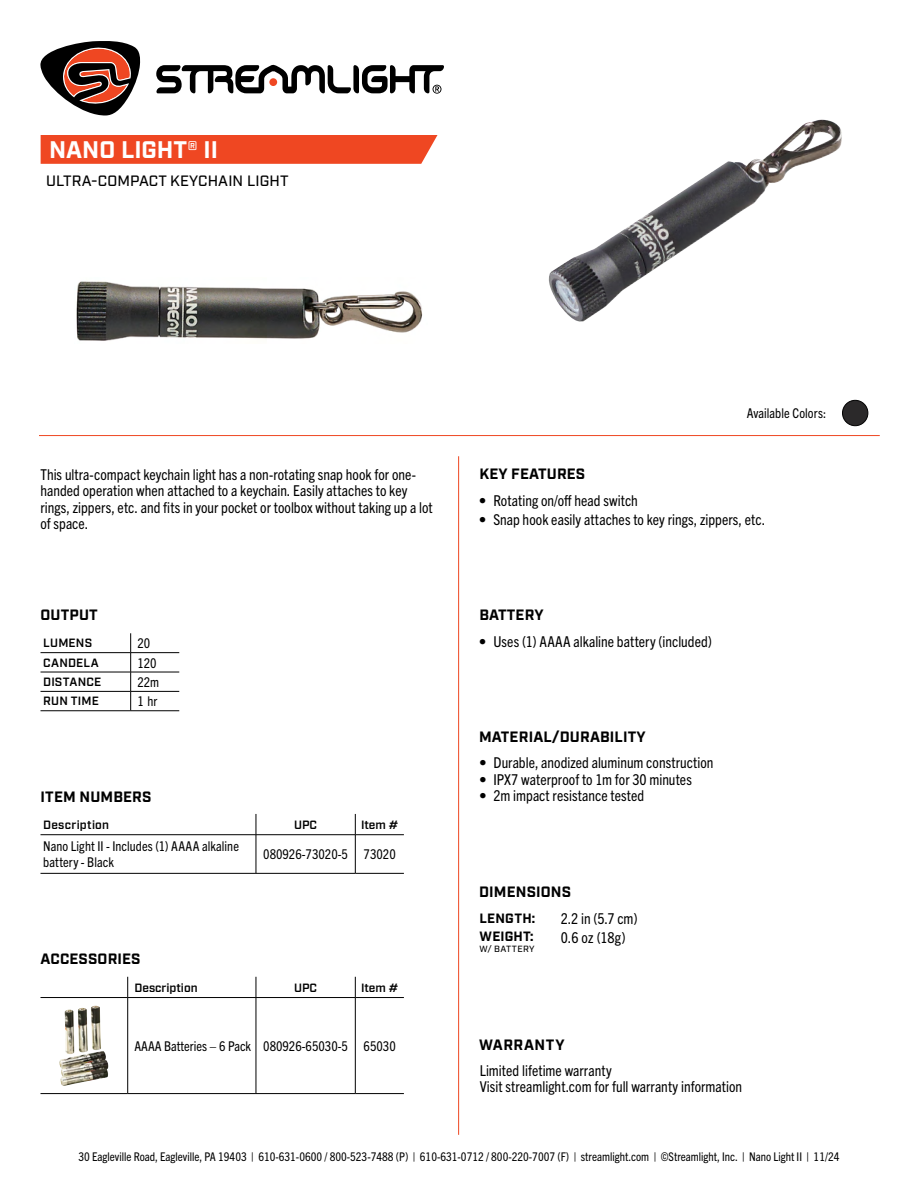
<style>
.page{position:relative;width:918px;height:1188px;background:#fff}
.page>*{position:absolute;margin:0;border:0;box-sizing:border-box;transform-origin:0 0}
.t1{font:700 24px "Industry";color:#fff}
.SL23_Flashlight_description{font:condensed 15px/16.5px "Trade Gothic Next LT Pro";letter-spacing:.005em;color:#000}
.t2{font:700 15px "Industry";letter-spacing:.01em;color:#000}
.t3{font:500 15px "Industry";letter-spacing:.01em;color:#000}
.New_Info_Sheet_Main_Font{font:condensed 15px "Trade Gothic Next LT Pro";color:#000}
.t4{font:700 15px "Industry";letter-spacing:.035em;color:#000}
.t5{font:condensed 13.5px/16.2px "Trade Gothic Next LT Pro";color:#000}
.t6{font:700 13.5px "Industry";letter-spacing:.015em;color:#000}
.t7{font:condensed 12px "Trade Gothic Next LT Pro";color:#000}
.t8{font:600 12px "Industry";letter-spacing:.01em;color:#000}
.t9{font:500 9px "Industry";letter-spacing:.045em;color:#000}
</style>
<div class="page">
<svg style="left:40px;top:41px;width:101px;height:75px"></svg>
<svg style="left:156px;top:64px;width:288px;height:30px"></svg>
<hr style="left:458px;top:456px;width:1px;height:679px;background:#ef4722">
<hr style="left:39px;top:435px;width:841px;height:1px;background:#ef4722">
<div style="left:41px;top:135px;width:397px;height:29px;background:#ef4722"></div>
<div style="left:843px;top:400px;width:25px;height:26px;background:#2b292a;border-radius:50%"></div>
<div style="left:842px;top:400px;width:26px;height:26px;border:1px solid #000;border-radius:50%"></div>
<hr style="left:41px;top:652px;width:90px;height:1px;background:#000">
<hr style="left:131px;top:652px;width:48px;height:1px;background:#000">
<hr style="left:41px;top:672px;width:90px;height:1px;background:#000">
<hr style="left:131px;top:672px;width:48px;height:1px;background:#000">
<hr style="left:41px;top:691px;width:90px;height:1px;background:#000">
<hr style="left:131px;top:691px;width:48px;height:1px;background:#000">
<svg style="left:130px;top:633px;width:1px;height:77px"></svg>
<hr style="left:41px;top:710px;width:90px;height:1px;background:#000">
<hr style="left:131px;top:710px;width:48px;height:1px;background:#000">
<svg style="left:256px;top:814px;width:1px;height:20px"></svg>
<svg style="left:355px;top:814px;width:1px;height:20px"></svg>
<hr style="left:40px;top:834px;width:216px;height:1px;background:#000">
<hr style="left:256px;top:834px;width:99px;height:1px;background:#000">
<hr style="left:256px;top:835px;width:1px;height:38px;background:#000">
<hr style="left:355px;top:834px;width:49px;height:1px;background:#000">
<hr style="left:355px;top:835px;width:1px;height:38px;background:#000">
<hr style="left:40px;top:873px;width:216px;height:1px;background:#000">
<hr style="left:256px;top:873px;width:99px;height:1px;background:#000">
<hr style="left:355px;top:873px;width:49px;height:1px;background:#000">
<img style="left:549px;top:120px;width:293px;height:202px">
<img style="left:76px;top:281px;width:347px;height:60px">
<svg style="left:127px;top:977px;width:1px;height:20px"></svg>
<svg style="left:256px;top:977px;width:1px;height:20px"></svg>
<svg style="left:355px;top:977px;width:1px;height:20px"></svg>
<hr style="left:40px;top:997px;width:88px;height:1px;background:#000">
<hr style="left:128px;top:997px;width:128px;height:1px;background:#000">
<hr style="left:127px;top:998px;width:1px;height:95px;background:#000">
<hr style="left:256px;top:997px;width:99px;height:1px;background:#000">
<hr style="left:256px;top:998px;width:1px;height:95px;background:#000">
<hr style="left:355px;top:997px;width:49px;height:1px;background:#000">
<hr style="left:355px;top:998px;width:1px;height:95px;background:#000">
<hr style="left:40px;top:1093px;width:88px;height:1px;background:#000">
<hr style="left:128px;top:1093px;width:128px;height:1px;background:#000">
<hr style="left:256px;top:1093px;width:99px;height:1px;background:#000">
<hr style="left:355px;top:1093px;width:49px;height:1px;background:#000">
<img style="left:59px;top:1006px;width:49px;height:80px">
<p class="t1" style="left:49px;top:135px;width:170px">NANO LIGHT® II</p>
<p class="t3" style="left:46px;top:172px;width:244px">ULTRA-COMPACT KEYCHAIN LIGHT</p>
<p class="t5" style="left:747px;top:404px;width:81px">Available Colors:</p>
<p class="SL23_Flashlight_description" style="left:40px;top:465px;width:394px">This ultra-compact keychain light has a non-rotating snap hook for one&shy;handed operation when attached to a keychain. Easily attaches to key rings, zippers, etc. and fits in your pocket or toolbox without taking up a lot of space.</p>
<p class="t2" style="left:479px;top:465px;width:107px">KEY FEATURES</p>
<p class="SL23_Flashlight_description" style="left:479px;top:491px;width:160px">• Rotating on/off head switch</p>
<p class="SL23_Flashlight_description" style="left:479px;top:510px;width:287px">• Snap hook easily attaches to key rings, zippers, etc.</p>
<p class="t2" style="left:41px;top:606px;width:59px">OUTPUT</p>
<p class="t8" style="left:43px;top:636px;width:50px">LUMENS</p>
<p class="t5" style="left:137px;top:634px;width:14px">20</p>
<p class="t8" style="left:43px;top:655px;width:57px">CANDELA</p>
<p class="t5" style="left:137px;top:654px;width:21px">120</p>
<p class="t8" style="left:43px;top:675px;width:60px">DISTANCE</p>
<p class="t5" style="left:137px;top:673px;width:23px">22m</p>
<p class="t8" style="left:43px;top:694px;width:57px">RUN TIME</p>
<p class="t5" style="left:137px;top:692px;width:22px">1 hr</p>
<p class="t2" style="left:41px;top:787px;width:112px">ITEM NUMBERS</p>
<p class="t8" style="left:43px;top:817px;width:67px">Description</p>
<p class="t8" style="left:294px;top:817px;width:25px">UPC</p>
<p class="t8" style="left:361px;top:817px;width:39px">Item #</p>
<p class="t5" style="left:43px;top:837px;width:197px">Nano Light II - Includes (1) AAAA alkaline battery - Black</p>
<p class="t5" style="left:263px;top:845px;width:86px">080926-73020-5</p>
<p class="t5" style="left:364px;top:845px;width:34px">73020</p>
<p class="t2" style="left:41px;top:950px;width:102px">ACCESSORIES</p>
<p class="t8" style="left:134px;top:980px;width:65px">Description</p>
<p class="t8" style="left:294px;top:980px;width:25px">UPC</p>
<p class="t8" style="left:361px;top:980px;width:39px">Item #</p>
<p class="t5" style="left:134px;top:1037px;width:118px">AAAA Batteries – 6 Pack</p>
<p class="t5" style="left:263px;top:1037px;width:86px">080926-65030-5</p>
<p class="t5" style="left:364px;top:1037px;width:34px">65030</p>
<p class="t2" style="left:479px;top:605px;width:66px">BATTERY</p>
<p class="SL23_Flashlight_description" style="left:479px;top:632px;width:234px">• Uses (1) AAAA alkaline battery (included)</p>
<p class="t2" style="left:479px;top:728px;width:168px">MATERIAL/DURABILITY</p>
<p class="SL23_Flashlight_description" style="left:479px;top:754px;width:235px">• Durable, anodized aluminum construction</p>
<p class="SL23_Flashlight_description" style="left:479px;top:770px;width:214px">• IPX7 waterproof to 1m for 30 minutes</p>
<p class="SL23_Flashlight_description" style="left:479px;top:787px;width:166px">• 2m impact resistance tested</p>
<p class="t2" style="left:479px;top:883px;width:94px">DIMENSIONS</p>
<p class="t6" style="left:479px;top:910px;width:57px">LENGTH:</p>
<p class="SL23_Flashlight_description" style="left:561px;top:910px;width:78px">2.2 in (5.7 cm)</p>
<p class="t6" style="left:479px;top:929px;width:56px">WEIGHT:</p>
<p class="t9" style="left:479px;top:944px;width:57px">W/ BATTERY</p>
<p class="New_Info_Sheet_Main_Font" style="left:561px;top:928px;width:66px">0.6 oz (18g)</p>
<p class="t4" style="left:479px;top:1036px;width:87px">WARRANTY</p>
<p class="SL23_Flashlight_description" style="left:480px;top:1061px;width:133px">Limited lifetime warranty</p>
<p class="SL23_Flashlight_description" style="left:480px;top:1078px;width:264px">Visit streamlight.com for full warranty information</p>
<p class="t7" style="left:79px;top:1148px;width:762px">30 Eagleville Road, Eagleville, PA 19403 | 610-631-0600 / 800-523-7488 (P) | 610-631-0712 / 800-220-7007 (F) | streamlight.com | ©Streamlight, Inc. | Nano Light II | 11/24</p>
</div>
